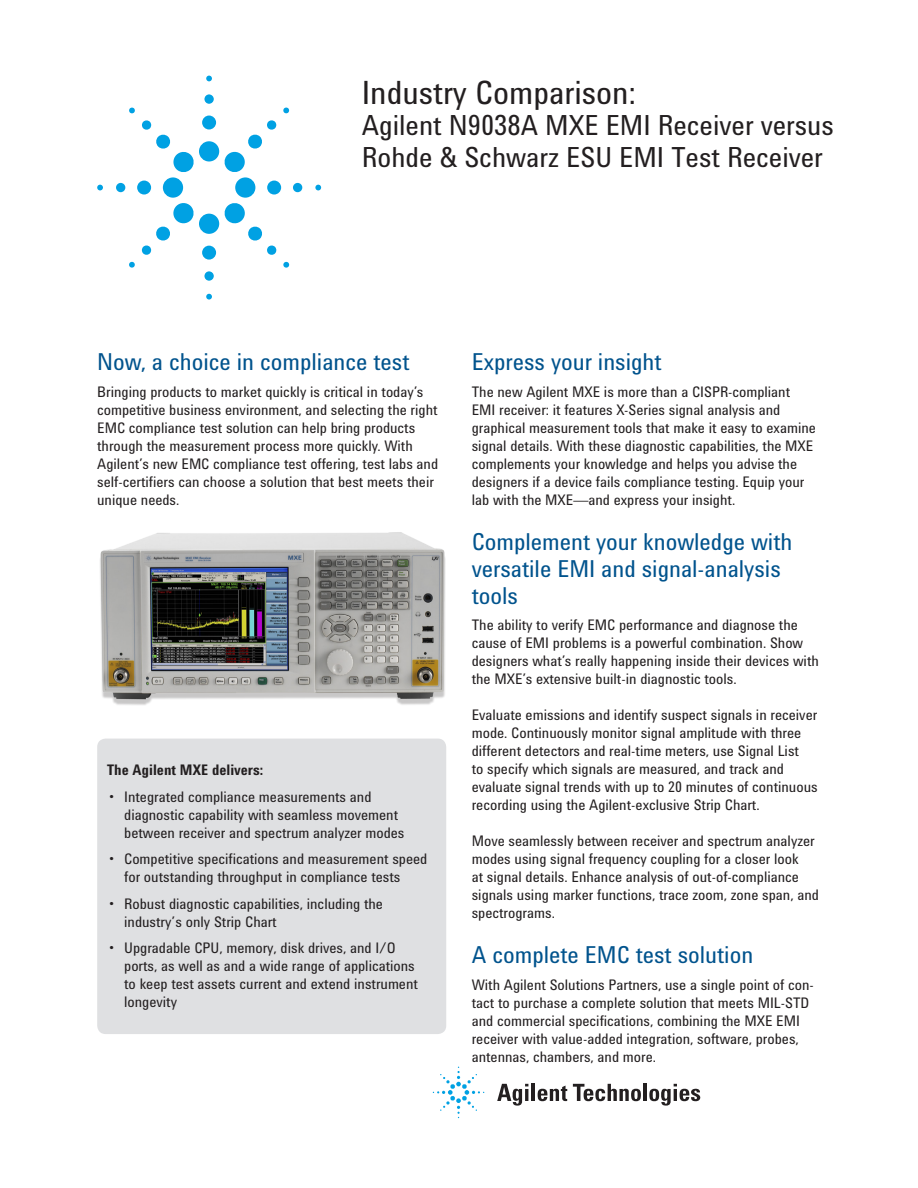
<style>
.page{position:relative;width:918px;height:1188px;background:#fff}
.page>*{position:absolute;margin:0;border:0;box-sizing:border-box;transform-origin:0 0}
.t1{font:33px "Agilent Condensed CFF";color:#231f20}
.t2{font:28.5px "Agilent Condensed CFF";color:#231f20}
.Header_1_-_Navy_Blue{font:24px/27px "Agilent Condensed CFF";color:#00538d}
.Body_Text{font:15px/18px "Agilent Condensed CFF";color:#231f20}
.Bullets{font:15px/18px "Agilent Condensed CFF";color:#231f20}
.Header_2_-_Navy_Blue{font:700 15px "Agilent Condensed CFF";color:#231f20}
</style>
<div class="page">
<svg style="left:497px;top:1084px;width:31px;height:22px"></svg>
<hr style="left:532px;top:1084px;width:3px;height:17px;background:#231f20">
<svg style="left:538px;top:1086px;width:29px;height:15px"></svg>
<svg style="left:573px;top:1084px;width:68px;height:17px"></svg>
<hr style="left:643px;top:1084px;width:4px;height:17px;background:#231f20">
<svg style="left:649px;top:1084px;width:51px;height:22px"></svg>
<svg style="left:433px;top:1067px;width:51px;height:51px"></svg>
<div style="left:199px;top:141px;width:20px;height:21px;background:#00a1e3;border-radius:50%"></div>
<div style="left:202px;top:116px;width:14px;height:13px;background:#00a1e3;border-radius:50%"></div>
<svg style="left:204px;top:94px;width:10px;height:10px"></svg>
<svg style="left:206px;top:76px;width:6px;height:5px"></svg>
<div style="left:235px;top:177px;width:20px;height:21px;background:#00a1e3;border-radius:50%"></div>
<div style="left:267px;top:181px;width:14px;height:14px;background:#00a1e3;border-radius:50%"></div>
<div style="left:293px;top:183px;width:9px;height:9px;background:#00a1e3;border-radius:50%"></div>
<svg style="left:315px;top:185px;width:6px;height:5px"></svg>
<div style="left:199px;top:214px;width:20px;height:20px;background:#00a1e3;border-radius:50%"></div>
<div style="left:202px;top:246px;width:14px;height:14px;background:#00a1e3;border-radius:50%"></div>
<svg style="left:204px;top:271px;width:10px;height:10px"></svg>
<svg style="left:206px;top:294px;width:6px;height:6px"></svg>
<div style="left:163px;top:177px;width:20px;height:21px;background:#00a1e3;border-radius:50%"></div>
<div style="left:137px;top:181px;width:14px;height:14px;background:#00a1e3;border-radius:50%"></div>
<div style="left:116px;top:183px;width:9px;height:9px;background:#00a1e3;border-radius:50%"></div>
<svg style="left:97px;top:185px;width:6px;height:5px"></svg>
<svg style="left:224px;top:120px;width:53px;height:52px"></svg>
<svg style="left:283px;top:107px;width:6px;height:7px"></svg>
<svg style="left:224px;top:203px;width:53px;height:52px"></svg>
<svg style="left:283px;top:262px;width:6px;height:6px"></svg>
<svg style="left:141px;top:203px;width:53px;height:52px"></svg>
<svg style="left:129px;top:262px;width:6px;height:6px"></svg>
<svg style="left:142px;top:120px;width:52px;height:52px"></svg>
<svg style="left:129px;top:107px;width:6px;height:7px"></svg>
<img style="left:100px;top:532px;width:346px;height:173px">
<div style="left:97px;top:739px;width:349px;height:295px;background:#dfe0e2;border-radius:9px"></div>
<p class="t1" style="left:362px;top:68px;width:276px">Industry Comparison:</p>
<p class="t2" style="left:362px;top:104px;width:474px">Agilent N9038A MXE EMI Receiver versus</p>
<p class="t2" style="left:362px;top:136px;width:463px">Rohde &amp; Schwarz ESU EMI Test Receiver</p>
<p class="Header_1_-_Navy_Blue" style="left:97px;top:347px;width:314px">Now, a choice in compliance test</p>
<p class="Body_Text" style="left:97px;top:382px;width:343px">Bringing products to market quickly is critical in today’s competitive business environment, and selecting the right EMC compliance test solution can help bring products through the measurement process more quickly. With Agilent’s new EMC compliance test offering, test labs and self-certifiers can choose a solution that best meets their unique needs.</p>
<p class="Header_2_-_Navy_Blue" style="left:107px;top:759px;width:158px">The Agilent MXE delivers:</p>
<p class="Bullets" style="left:124px;top:787px;width:282px;text-indent:-15px">• Integrated compliance measurements and diagnostic capability with seamless movement between receiver and spectrum analyzer modes</p>
<p class="Bullets" style="left:124px;top:850px;width:305px;text-indent:-15px">• Competitive specifications and measurement speed for outstanding throughput in compliance tests</p>
<p class="Bullets" style="left:124px;top:894px;width:260px;text-indent:-15px">• Robust diagnostic capabilities, including the industry’s only Strip Chart</p>
<p class="Bullets" style="left:124px;top:939px;width:295px;text-indent:-15px">• Upgradable CPU, memory, disk drives, and I/O ports, as well as and a wide range of applications to keep test assets current and extend instrument longevity</p>
<p class="Header_1_-_Navy_Blue" style="left:472px;top:347px;width:191px">Express your insight</p>
<p class="Body_Text" style="left:472px;top:382px;width:346px">The new Agilent MXE is more than a CISPR-compliant EMI receiver: it features X-Series signal analysis and graphical measurement tools that make it easy to examine signal details. With these diagnostic capabilities, the MXE complements your knowledge and helps you advise the designers if a device fails compliance testing. Equip your lab with the MXE—and express your insight.</p>
<p class="Header_1_-_Navy_Blue" style="left:472px;top:527px;width:322px">Complement your knowledge with versatile EMI and signal-analysis tools</p>
<p class="Body_Text" style="left:472px;top:615px;width:349px">The ability to verify EMC performance and diagnose the cause of EMI problems is a powerful combination. Show designers what’s really happening inside their devices with the MXE’s extensive built-in diagnostic tools.</p>
<p class="Body_Text" style="left:472px;top:705px;width:347px">Evaluate emissions and identify suspect signals in receiver mode. Continuously monitor signal amplitude with three different detectors and real-time meters, use Signal List<br>to specify which signals are measured, and track and evaluate signal trends with up to 20 minutes of continuous recording using the Agilent-exclusive Strip Chart.</p>
<p class="Body_Text" style="left:472px;top:831px;width:349px">Move seamlessly between receiver and spectrum analyzer modes using signal frequency coupling for a closer look<br>at signal details. Enhance analysis of out-of-compliance signals using marker functions, trace zoom, zone span, and spectrograms.</p>
<p class="Header_1_-_Navy_Blue" style="left:472px;top:940px;width:283px">A complete EMC test solution</p>
<p class="Body_Text" style="left:472px;top:975px;width:344px">With Agilent Solutions Partners, use a single point of con&shy;tact to purchase a complete solution that meets MIL-STD and commercial specifications, combining the MXE EMI receiver with value-added integration, software, probes, antennas, chambers, and more.</p>
</div>
